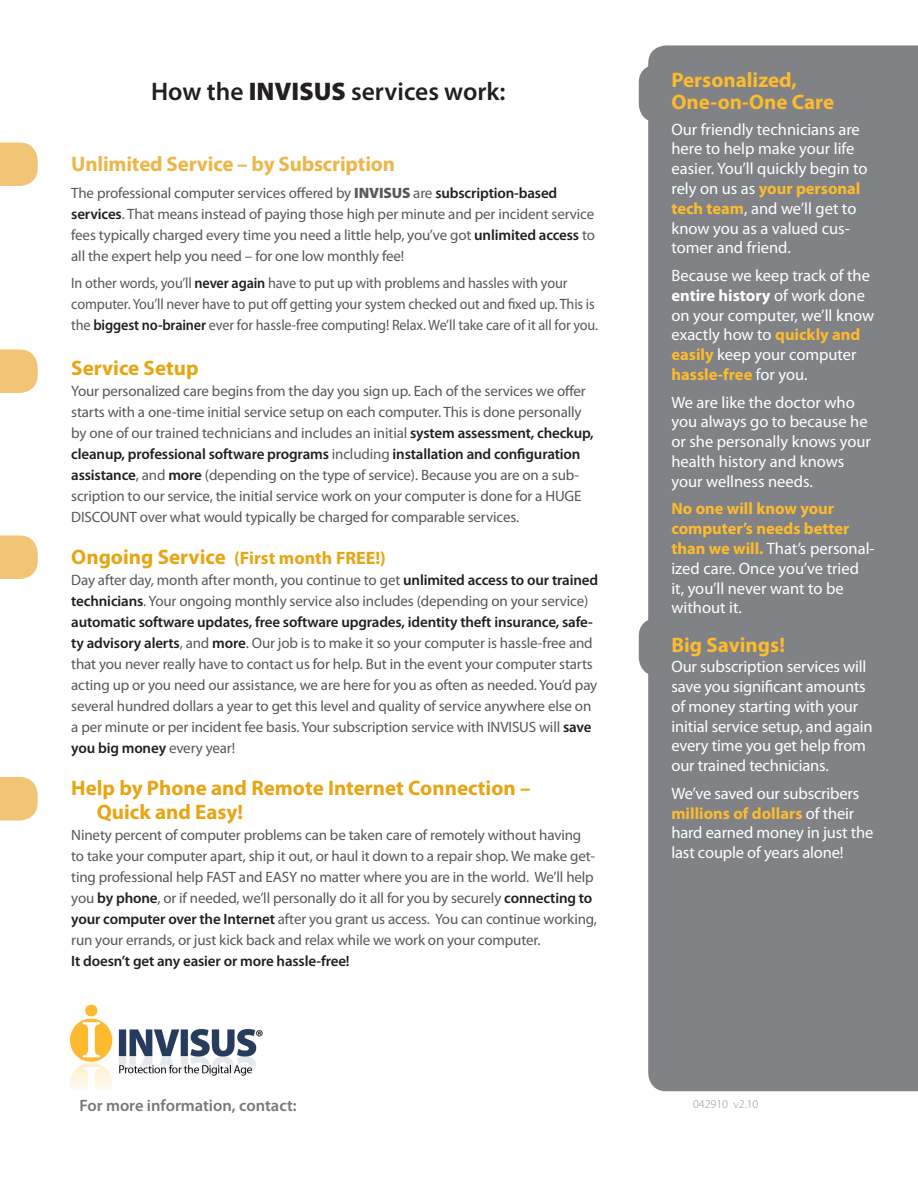
<style>
.page{position:relative;width:918px;height:1188px;background:#fff}
.page>*{position:absolute;margin:0;border:0;box-sizing:border-box;transform-origin:0 0}
.t1{font:600 25.5px "Myriad Pro";color:#231f20}
.t2{font:700 21px/24px "Myriad Pro";color:#e7a512}
.t3{font:700 21px/22.2px "Myriad Pro";color:#fdbb2e}
.t4{font:700 21px "Myriad Pro";letter-spacing:-.01em;color:#edb649}
.t5{font:700 18px "Myriad Pro";color:#e7a512}
.t6{font:16.5px/19.8px "Myriad Pro";letter-spacing:-.005em;color:#fff}
.t7{font:600 16.5px "Myriad Pro";color:#76787b}
.t8{font:15px/21px "Myriad Pro";letter-spacing:-.01em;color:#57585a}
.t9{font:15px/21px "Myriad Pro";letter-spacing:-.01em;color:#57585a;scale:.95 1}
.t10{font:300 12px "Myriad Pro";color:#939598}
.s1{font-weight:900}
.s2{font-weight:700;color:#fdbb2e}
.s3{font-weight:700}
.s4{font-weight:600;color:#231f20}
.s5{font-size:21px}
</style>
<div class="page">
<div style="left:648px;top:45px;width:270px;height:1046px;background:#808285"></div>
<div style="left:639px;top:64px;width:40px;height:58px;background:#808285;border-radius:18px"></div>
<svg style="left:0;top:142px;width:38px;height:44px"></svg>
<svg style="left:0;top:350px;width:38px;height:43px"></svg>
<div style="left:639px;top:618px;width:40px;height:58px;background:#808285;border-radius:18px"></div>
<svg style="left:0;top:536px;width:38px;height:43px"></svg>
<svg style="left:0;top:777px;width:38px;height:43px"></svg>
<img style="left:70px;top:1004px;width:193px;height:85px">
<p class="t1" style="left:151px;top:77px;width:356px">How the <span class="s1">INVISUS</span> services work:</p>
<p class="t3" style="left:671px;top:69px;width:164px">Personalized,<br>One-on-One Care</p>
<p class="t6" style="left:671px;top:120px;width:198px">Our friendly technicians are here to help make your life easier. You’ll quickly begin to rely on us as <span class="s2">your personal tech team</span>, and we’ll get to know you as a valued cus&shy;tomer and friend.</p>
<p class="t6" style="left:671px;top:266px;width:204px">Because we keep track of the <span class="s3">entire history</span> of work done on your computer, we’ll know exactly how to <span class="s2">quickly and easily</span> keep your computer <span class="s2">hassle-free</span> for you.</p>
<p class="t6" style="left:671px;top:393px;width:201px">We are like the doctor who you always go to because he or she personally knows your health history and knows your wellness needs.</p>
<p class="t6" style="left:671px;top:499px;width:205px"><span class="s2">No one will know your computer’s needs better than we will.</span> That’s personal&shy;ized care. Once you’ve tried it, you’ll never want to be without it.</p>
<p class="t3" style="left:671px;top:635px;width:115px">Big Savings!</p>
<p class="t6" style="left:671px;top:657px;width:203px">Our subscription services will save you significant amounts of money starting with your initial service setup, and again every time you get help from our trained technicians.</p>
<p class="t6" style="left:671px;top:784px;width:203px">We’ve saved our subscribers <span class="s2">millions of dollars</span> of their hard earned money in just the last couple of years alone!</p>
<p class="t4" style="left:71px;top:152px;width:325px">Unlimited Service – by Subscription</p>
<p class="t8" style="left:71px;top:182px;width:525px">The professional computer services offered by <span class="s1">INVISUS</span> are <span class="s4">subscription-based services</span>. That means instead of paying those high per minute and per incident service fees typically charged every time you need a little help, you’ve got <span class="s4">unlimited access</span> to all the expert help you need – for one low monthly fee!</p>
<p class="t9" style="left:71px;top:272px;width:556px">In other words, you’ll <span class="s4">never again</span> have to put up with problems and hassles with your computer. You’ll never have to put off getting your system checked out and fixed up. This is the <span class="s4">biggest no-brainer</span> ever for hassle-free computing! Relax. We’ll take care of it all for you.</p>
<p class="t2" style="left:71px;top:356px;width:129px">Service Setup</p>
<p class="t8" style="left:71px;top:380px;width:524px">Your personalized care begins from the day you sign up. Each of the services we offer starts with a one-time initial service setup on each computer. This is done personally by one of our trained technicians and includes an initial <span class="s4">system assessment, checkup, cleanup, professional software programs</span> including <span class="s4">installation and configuration assistance</span>, and <span class="s4">more</span> (depending on the type of service). Because you are on a sub&shy;scription to our service, the initial service work on your computer is done for a HUGE DISCOUNT over what would typically be charged for comparable services.</p>
<p class="t5" style="left:71px;top:548px;width:316px"><span class="s5">Ongoing Service</span> (First month FREE!)</p>
<p class="t8" style="left:71px;top:569px;width:528px">Day after day, month after month, you continue to get <span class="s4">unlimited access to our trained technicians</span>. Your ongoing monthly service also includes (depending on your service) <span class="s4">automatic software updates, free software upgrades, identity theft insurance, safe&shy;ty advisory alerts</span>, and <span class="s4">more</span>. Our job is to make it so your computer is hassle-free and that you never really have to contact us for help. But in the event your computer starts acting up or you need our assistance, we are here for you as often as needed. You’d pay several hundred dollars a year to get this level and quality of service anywhere else on a per minute or per incident fee basis. Your subscription service with INVISUS will <span class="s4">save you big money</span> every year!</p>
<p class="t2" style="left:97px;top:776px;width:435px;text-indent:-26px">Help by Phone and Remote Internet Connection –<br>Quick and Easy!</p>
<p class="t8" style="left:71px;top:824px;width:527px">Ninety percent of computer problems can be taken care of remotely without having to take your computer apart, ship it out, or haul it down to a repair shop. We make get&shy;ting professional help FAST and EASY no matter where you are in the world. We’ll help you <span class="s4">by phone</span>, or if needed, we’ll personally do it all for you by securely <span class="s4">connecting to your computer over the Internet</span> after you grant us access. You can continue working, run your errands, or just kick back and relax while we work on your computer.<br><span class="s4">It doesn’t get any easier or more hassle-free!</span></p>
<p class="t7" style="left:80px;top:1097px;width:219px">For more information, contact:</p>
<p class="t10" style="left:693px;top:1098px;width:67px">042910 v2.10</p>
</div>
